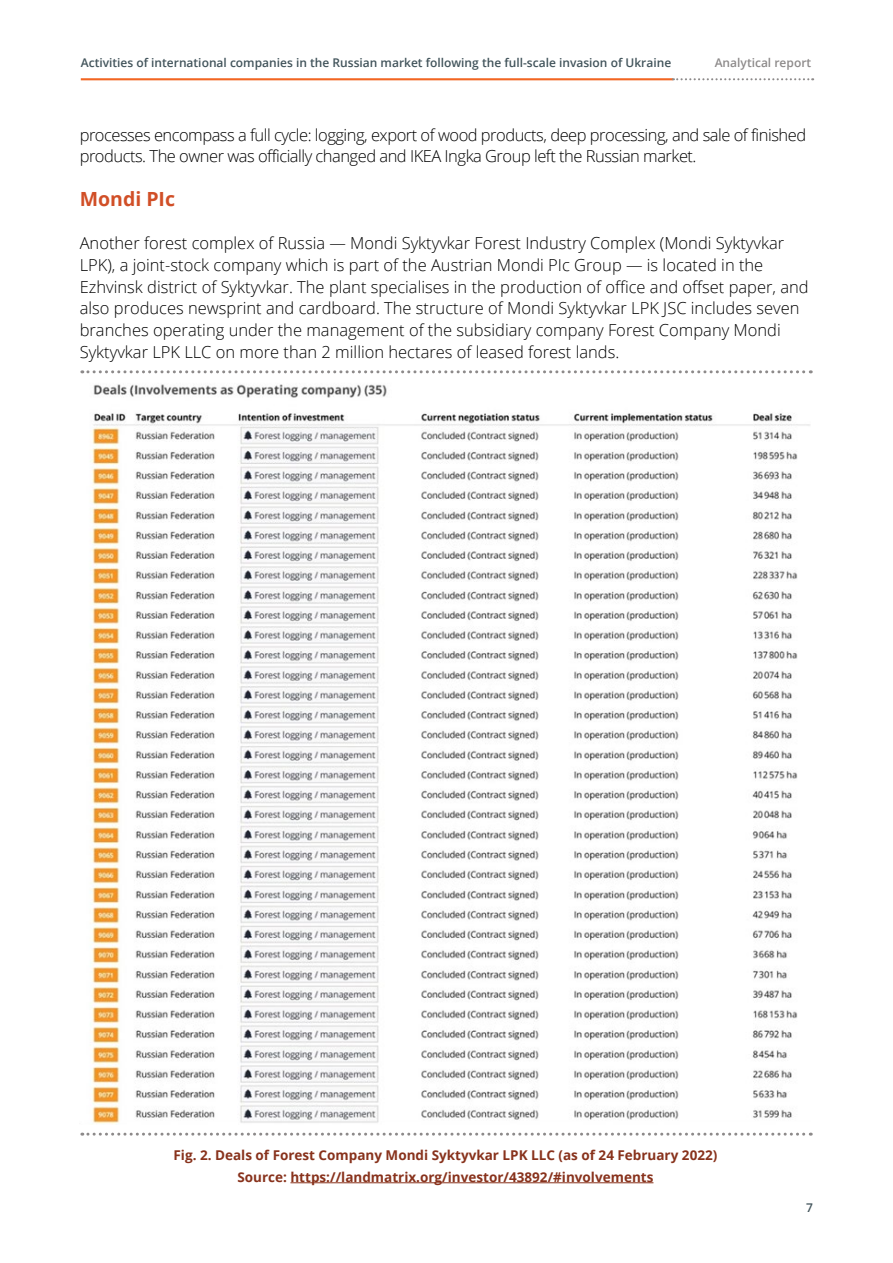
<style>
.page{position:relative;width:893px;height:1263px;background:#fff}
.page>*{position:absolute;margin:0;border:0;box-sizing:border-box;transform-origin:0 0}
.t1{font:700 19.5px "Open Sans";color:#d14f27}
.t2{font:300 16.5px/21.8px "Open Sans";color:#000}
.t3{font:300 16.5px/21.8px "Open Sans";letter-spacing:-.03em;color:#000}
.t4{font:700 13.5px/21.8px "Open Sans";color:#88321c;text-align:center}
.t5{font:600 12px "Open Sans";color:#42545b}
.t6{font:600 12px "Open Sans";color:#8d8a8a}
</style>
<div class="page">
<hr style="left:81px;top:78px;width:592px;height:2px;background:#f26522">
<svg style="left:673px;top:78px;width:140px;height:2px"></svg>
<hr style="left:290px;top:1182px;width:363px;height:1px;background:#88321c">
<img style="left:90px;top:384px;width:720px;height:740px">
<svg style="left:82px;top:370px;width:729px;height:3px"></svg>
<svg style="left:82px;top:1133px;width:729px;height:3px"></svg>
<p class="t5" style="left:81px;top:55px;width:592px">Activities of international companies in the Russian market following the full-scale invasion of Ukraine</p>
<p class="t6" style="left:715px;top:55px;width:98px">Analytical report</p>
<p class="t3" style="left:80px;top:123px;width:728px">processes encompass a full cycle: logging, export of wood products, deep processing, and sale of finished products. The owner was officially changed and IKEA Ingka Group left the Russian market.</p>
<p class="t1" style="left:80px;top:185px;width:97px">Mondi PIc</p>
<p class="t2" style="left:80px;top:232px;width:730px">Another forest complex of Russia — Mondi Syktyvkar Forest Industry Complex (Mondi Syktyvkar LPK), a joint-stock company which is part of the Austrian Mondi PIc Group — is located in the Ezhvinsk district of Syktyvkar. The plant specialises in the production of office and offset paper, and also produces newsprint and cardboard. The structure of Mondi Syktyvkar LPK JSC includes seven branches operating under the management of the subsidiary company Forest Company Mondi Syktyvkar LPK LLC on more than 2 million hectares of leased forest lands.</p>
<p class="t4" style="left:174px;top:1144px;width:545px">Fig. 2. Deals of Forest Company Mondi Syktyvkar LPK LLC (as of 24 February 2022)<br>Source: https://landmatrix.org/investor/43892/#involvements</p>
<p class="t5" style="left:806px;top:1199px;width:8px">7</p>
</div>
